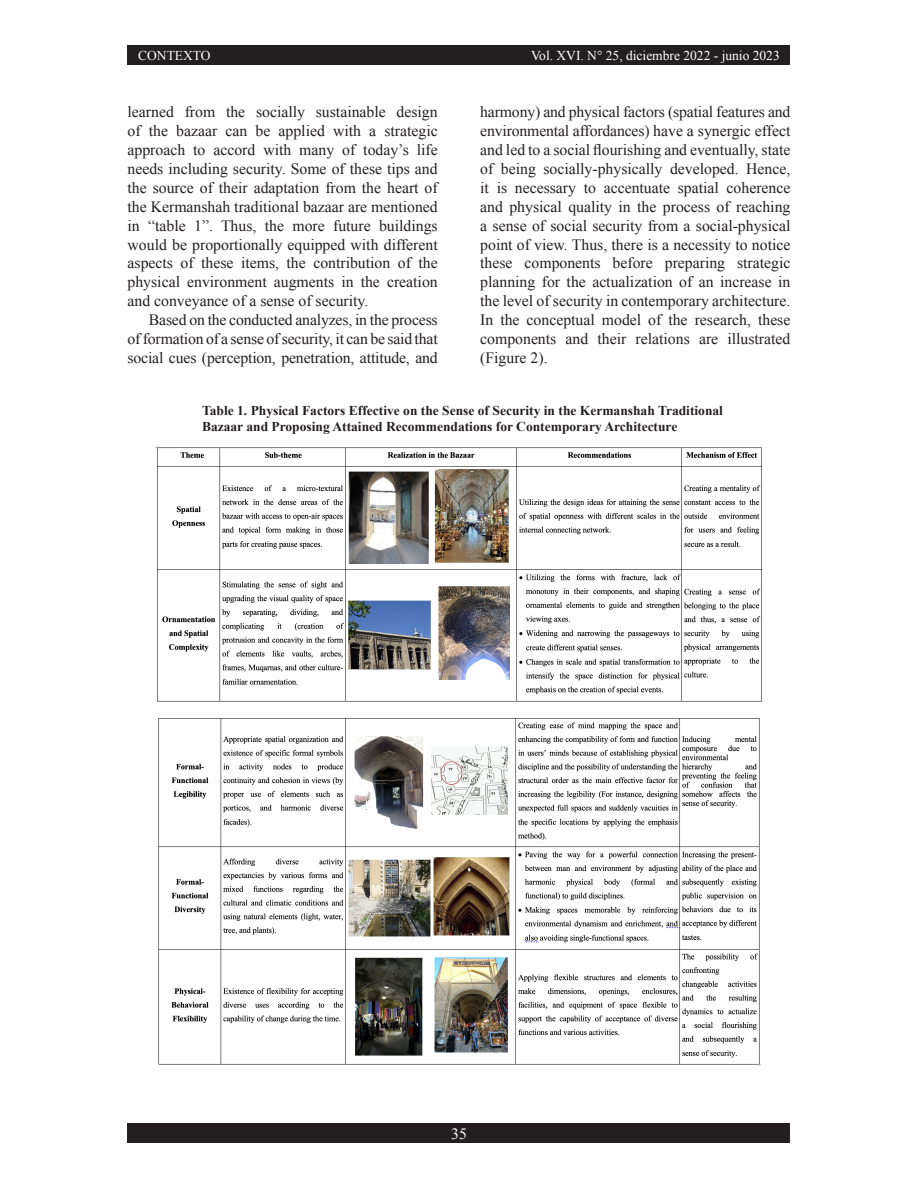
<style>
.page{position:relative;width:918px;height:1188px;background:#fff}
.page>*{position:absolute;margin:0;border:0;box-sizing:border-box;transform-origin:0 0}
.New_paragraph{font:15.75px/18.9px "Times New Roman";color:#231f20;text-align:justify}
.t1{font:15.75px "Times New Roman";color:#fcfcfc}
.t2{font:700 13.5px/16.2px "Times New Roman";color:#231f20}
.t3{font:13.5px "Times New Roman";color:#fff}
</style>
<div class="page">
<div style="left:128px;top:1124px;width:662px;height:19px;background:#231f20"></div>
<div style="left:128px;top:45px;width:662px;height:19px;background:#231f20"></div>
<img style="left:156px;top:446px;width:606px;height:256px">
<img style="left:158px;top:718px;width:602px;height:348px">
<p class="t3" style="left:138px;top:47px;width:74px">CONTEXTO</p>
<p class="t3" style="left:531px;top:46px;width:250px">Vol. XVI. N° 25, diciembre 2022 - junio 2023</p>
<p class="New_paragraph" style="left:128px;top:102px;width:312px">learned from the socially sustainable design of the bazaar can be applied with a strategic approach to accord with many of today’s life needs including security. Some of these tips and the source of their adaptation from the heart of the Kermanshah traditional bazaar are mentioned in “table 1”. Thus, the more future buildings would be proportionally equipped with different aspects of these items, the contribution of the physical environment augments in the creation and conveyance of a sense of security.</p>
<p class="New_paragraph" style="left:128px;top:310px;width:312px;text-indent:21px">Based on the conducted analyzes, in the process of formation of a sense of security, it can be said that social cues (perception, penetration, attitude, and</p>
<p class="New_paragraph" style="left:480px;top:102px;width:312px">harmony) and physical factors (spatial features and environmental affordances) have a synergic effect and led to a social flourishing and eventually, state of being socially-physically developed. Hence, it is necessary to accentuate spatial coherence and physical quality in the process of reaching a sense of social security from a social-physical point of view. Thus, there is a necessity to notice these components before preparing strategic planning for the actualization of an increase in the level of security in contemporary architecture.<br>In the conceptual model of the research, these components and their relations are illustrated (Figure 2).</p>
<p class="t2" style="left:202px;top:402px;width:522px">Table 1. Physical Factors Effective on the Sense of Security in the Kermanshah Traditional<br>Bazaar and Proposing Attained Recommendations for Contemporary Architecture</p>
<p class="t1" style="left:451px;top:1123px;width:17px">35</p>
</div>
